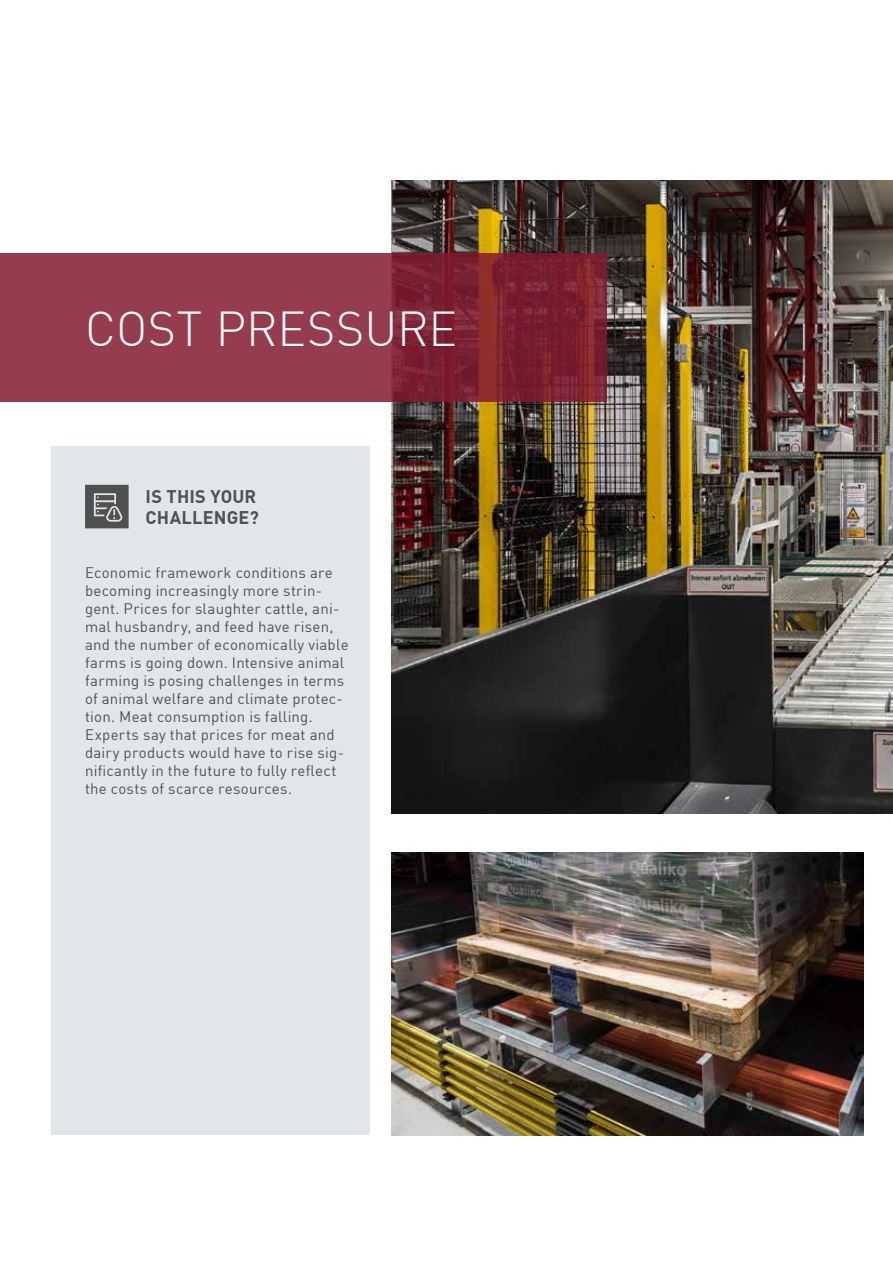
<style>
.page{position:relative;width:893px;height:1263px;background:#fff}
.page>*{position:absolute;margin:0;border:0;box-sizing:border-box;transform-origin:0 0}
.t1{font:300 48px "DIN Offc Pro";letter-spacing:.005em;color:#fff}
.t2{font:700 18px/21px "DIN Offc Pro";letter-spacing:.01em;color:#505251}
.t3{font:15px/18px "DIN Offc Pro";letter-spacing:.015em;color:#505251}
</style>
<div class="page">
<div style="left:51px;top:446px;width:319px;height:689px;background:#e3e6e8"></div>
<svg style="left:85px;top:485px;width:44px;height:43px;background:#656767"></svg>
<img style="left:391px;top:853px;width:472px;height:282px">
<img style="left:391px;top:181px;width:502px;height:632px">
<svg style="left:0;top:253px;width:606px;height:149px;background:#8c3344"></svg>
<h1 class="t1" style="left:85px;top:291px;width:374px">COST PRESSURE</h1>
<p class="t2" style="left:146px;top:483px;width:115px">IS THIS YOUR<br>CHALLENGE?</p>
<p class="t3" style="left:85px;top:562px;width:265px">Economic framework conditions are becoming increasingly more strin&shy;gent. Prices for slaughter cattle, ani&shy;mal husbandry, and feed have risen, and the number of economically viable farms is going down. Intensive animal farming is posing challenges in terms of animal welfare and climate protec&shy;tion. Meat consumption is falling.<br>Experts say that prices for meat and dairy products would have to rise sig&shy;nificantly in the future to fully reflect the costs of scarce resources.</p>
</div>
